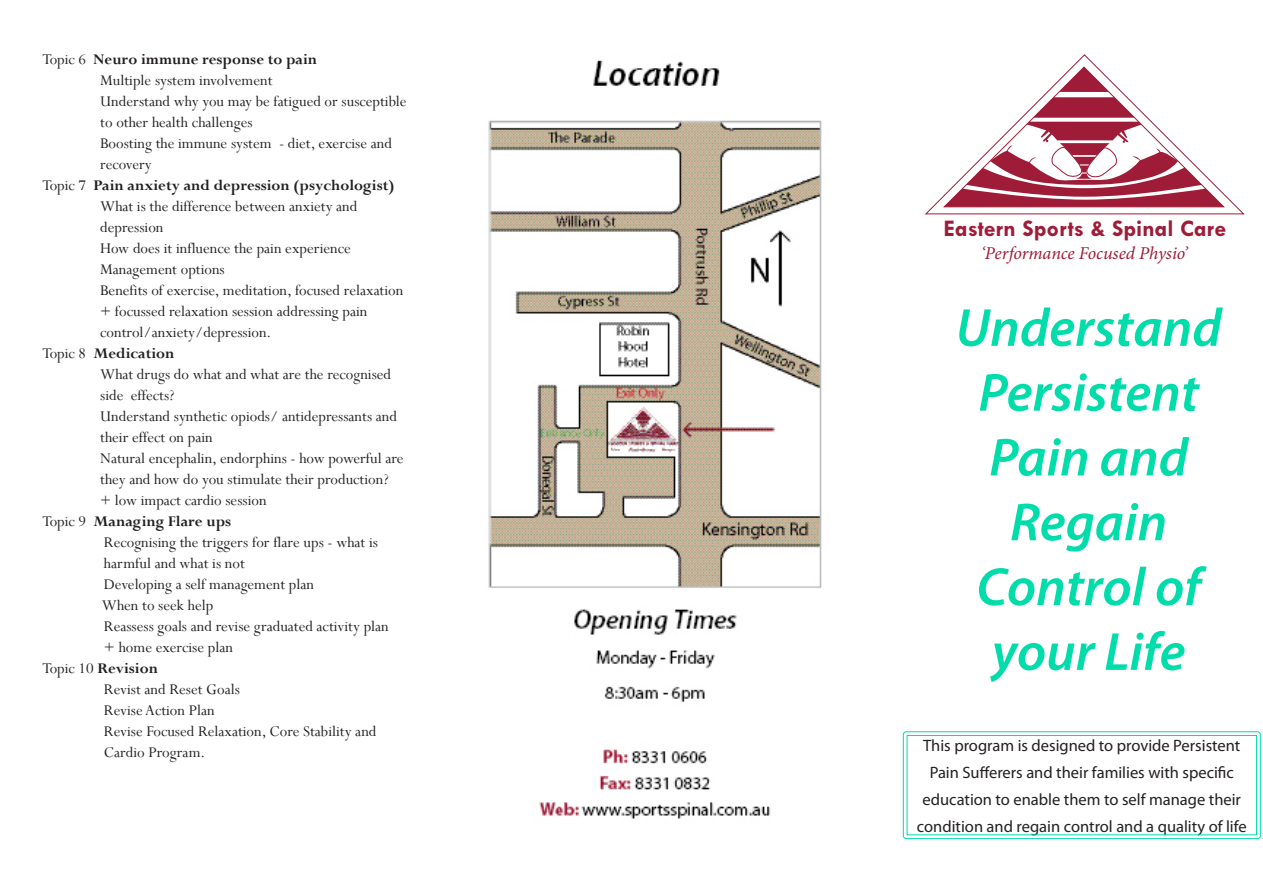
<style>
.page{position:relative;width:1263px;height:893px;background:#fff}
.page>*{position:absolute;margin:0;border:0;box-sizing:border-box;transform-origin:0 0}
.t1{font:italic 600 54px/64.8px "Myriad Pro";color:#00dcaa;text-align:center}
.t2{font:700 23.85px "Tw Cen";color:#9f1c38}
.t3{font:italic 18px "Minion Pro";color:#9f1c38}
.t4{font:16.5px/21px "Perpetua";color:#231f20}
.t5{font:16.5px/27px "Myriad Pro";color:#231f20;text-align:center}
.t6{font:700 16.5px "Perpetua";color:#231f20}
.s1{font-weight:400}
</style>
<div class="page">
<svg style="left:902px;top:731px;width:359px;height:108px"></svg>
<div style="left:907px;top:735px;width:350px;height:100px;border:1px solid #00dcaa"></div>
<svg style="left:925px;top:54px;width:320px;height:161px"></svg>
<svg style="left:943px;top:66px;width:282px;height:141px"></svg>
<img style="left:488px;top:60px;width:334px;height:759px">
<p class="t6" style="left:43px;top:49px;width:276px"><span class="s1">Topic 6</span> Neuro immune response to pain</p>
<p class="t4" style="left:100px;top:70px;width:174px">Multiple system involvement</p>
<p class="t4" style="left:100px;top:91px;width:308px">Understand why you may be fatigued or susceptible to other health challenges</p>
<p class="t4" style="left:100px;top:133px;width:293px">Boosting the immune system - diet, exercise and recovery</p>
<p class="t6" style="left:43px;top:175px;width:353px"><span class="s1">Topic 7</span> Pain anxiety and depression (psychologist)</p>
<p class="t4" style="left:100px;top:196px;width:259px">What is the difference between anxiety and depression</p>
<p class="t4" style="left:100px;top:238px;width:252px">How does it influence the pain experience</p>
<p class="t4" style="left:100px;top:259px;width:126px">Management options</p>
<p class="t4" style="left:100px;top:280px;width:304px">Benefits of exercise, meditation, focused relaxation</p>
<p class="t4" style="left:100px;top:301px;width:269px">+ focussed relaxation session addressing pain control/anxiety/depression.</p>
<p class="t6" style="left:43px;top:343px;width:133px"><span class="s1">Topic 8</span> Medication</p>
<p class="t4" style="left:100px;top:364px;width:292px">What drugs do what and what are the recognised side effects?</p>
<p class="t4" style="left:100px;top:406px;width:298px">Understand synthetic opiods/ antidepressants and their effect on pain</p>
<p class="t4" style="left:100px;top:448px;width:305px">Natural encephalin, endorphins - how powerful are they and how do you stimulate their production?</p>
<p class="t4" style="left:100px;top:490px;width:168px">+ low impact cardio session</p>
<p class="t6" style="left:43px;top:511px;width:190px"><span class="s1">Topic 9</span> Managing Flare ups</p>
<p class="t4" style="left:104px;top:532px;width:275px">Recognising the triggers for flare ups - what is harmful and what is not</p>
<p class="t4" style="left:104px;top:574px;width:212px">Developing a self management plan</p>
<p class="t4" style="left:102px;top:595px;width:113px">When to seek help</p>
<p class="t4" style="left:104px;top:616px;width:286px">Reassess goals and revise graduated activity plan</p>
<p class="t4" style="left:104px;top:637px;width:130px">+ home exercise plan</p>
<p class="t6" style="left:43px;top:658px;width:117px"><span class="s1">Topic 10</span> Revision</p>
<p class="t4" style="left:104px;top:679px;width:137px">Revist and Reset Goals</p>
<p class="t4" style="left:104px;top:700px;width:112px">Revise Action Plan</p>
<p class="t4" style="left:104px;top:721px;width:274px">Revise Focused Relaxation, Core Stability and</p>
<p class="t4" style="left:104px;top:742px;width:103px">Cardio Program.</p>
<p class="t2" style="left:943px;top:214px;width:284px">Eastern Sports &amp; Spinal Care</p>
<p class="t3" style="left:981px;top:241px;width:208px">‘Performance Focused Physio’</p>
<p class="t1" style="left:956px;top:294px;width:268px">Understand<br>Persistent<br>Pain and</p>
<p class="t1" style="left:1010px;top:488px;width:159px">Regain</p>
<p class="t1" style="left:976px;top:553px;width:226px;text-align:left">Control of your Life</p>
<p class="t5" style="left:917px;top:732px;width:331px">This program is designed to provide Persistent Pain Sufferers and their families with specific education to enable them to self manage their condition and regain control and a quality of life</p>
</div>
